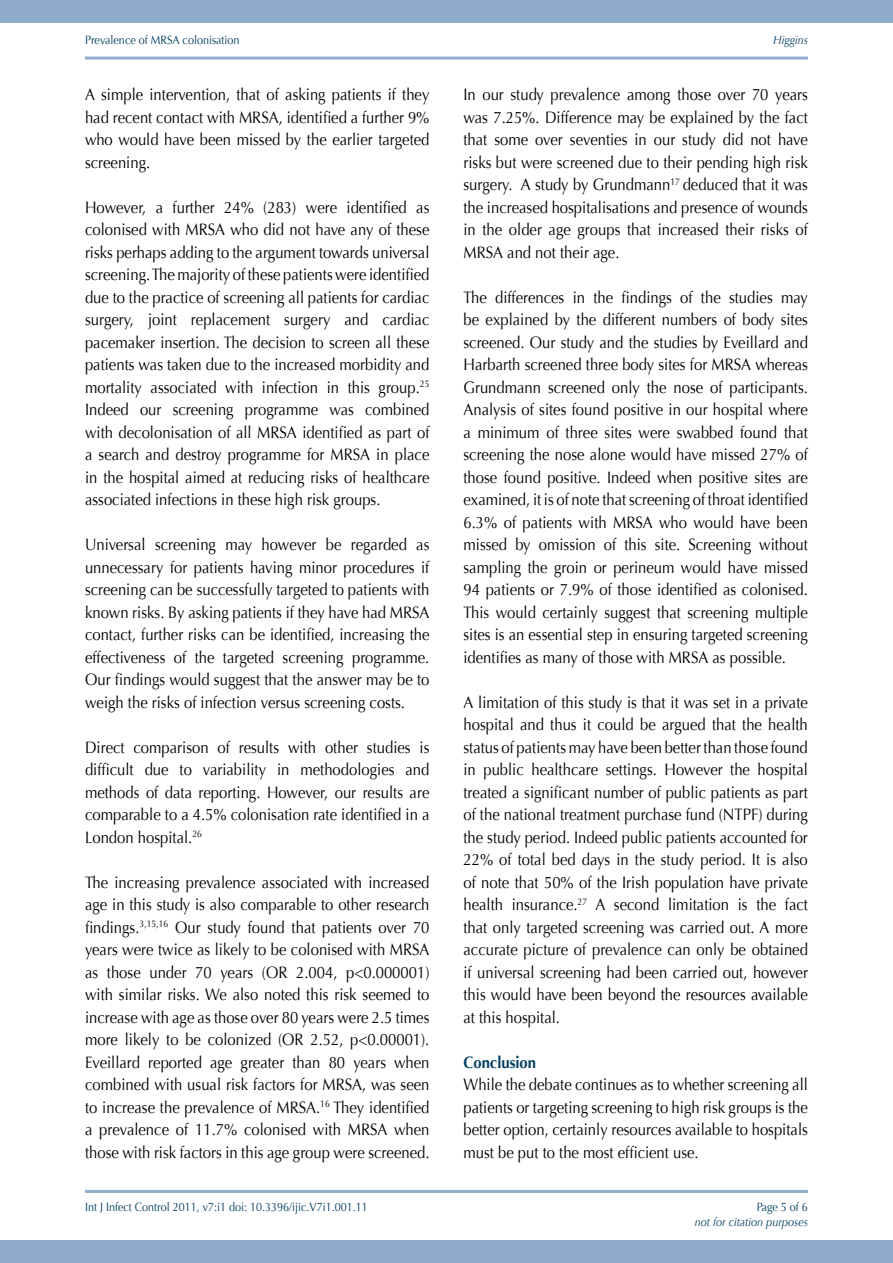
<style>
.page{position:relative;width:893px;height:1263px;background:#fff}
.page>*{position:absolute;margin:0;border:0;box-sizing:border-box;transform-origin:0 0}
.t1{font:16.5px/22.5px "Optima";color:#000;text-align:justify;scale:.9 1}
.t2{font:700 16.5px "Optima";color:#003e61;scale:.9 1}
.t3{font:12px "Optima";color:#003e61;scale:.9 1}
.t4{font:italic 12px "Optima";color:#003e61;scale:.9 1}
</style>
<div class="page">
<div style="left:0;top:0;width:893px;height:23px;background:#8faccd"></div>
<div style="left:0;top:1240px;width:893px;height:23px;background:#8faccd"></div>
<hr style="left:85px;top:1190px;width:723px;height:3px;background:#8faccd">
<hr style="left:85px;top:57px;width:723px;height:3px;background:#8faccd">
<p class="t3" style="left:85px;top:33px;width:173px">Prevalence of MRSA colonisation</p>
<p class="t4" style="left:773px;top:33px;width:40px">Higgins</p>
<p class="t1" style="left:85px;top:84px;width:384px">A simple intervention, that of asking patients if they had recent contact with MRSA, identified a further 9% who would have been missed by the earlier targeted screening.</p>
<p class="t1" style="left:85px;top:196px;width:384px">However, a further 24% (283) were identified as colonised with MRSA who did not have any of these risks perhaps adding to the argument towards universal screening. The majority of these patients were identified due to the practice of screening all patients for cardiac surgery, joint replacement surgery and cardiac pacemaker insertion. The decision to screen all these patients was taken due to the increased morbidity and mortality associated with infection in this group.<sup>25<br></sup>Indeed our screening programme was combined with decolonisation of all MRSA identified as part of a search and destroy programme for MRSA in place in the hospital aimed at reducing risks of healthcare associated infections in these high risk groups.</p>
<p class="t1" style="left:85px;top:534px;width:384px">Universal screening may however be regarded as unnecessary for patients having minor procedures if screening can be successfully targeted to patients with known risks. By asking patients if they have had MRSA contact, further risks can be identified, increasing the effectiveness of the targeted screening programme.<br>Our findings would suggest that the answer may be to weigh the risks of infection versus screening costs.</p>
<p class="t1" style="left:85px;top:736px;width:384px">Direct comparison of results with other studies is difficult due to variability in methodologies and methods of data reporting. However, our results are comparable to a 4.5% colonisation rate identified in a London hospital.<sup>26</sup></p>
<p class="t1" style="left:85px;top:871px;width:384px">The increasing prevalence associated with increased age in this study is also comparable to other research findings.<sup>3,15,16</sup> Our study found that patients over 70 years were twice as likely to be colonised with MRSA as those under 70 years (OR 2.004, p&lt;0.000001) with similar risks. We also noted this risk seemed to increase with age as those over 80 years were 2.5 times more likely to be colonized (OR 2.52, p&lt;0.00001).<br>Eveillard reported age greater than 80 years when combined with usual risk factors for MRSA, was seen to increase the prevalence of MRSA.<sup>16</sup> They identified a prevalence of 11.7% colonised with MRSA when those with risk factors in this age group were screened.</p>
<p class="t3" style="left:85px;top:1200px;width:316px">Int J Infect Control 2011, v7:i1 doi: 10.3396/ijic.V7i1.001.11</p>
<p class="t1" style="left:463px;top:84px;width:384px">In our study prevalence among those over 70 years was 7.25%. Difference may be explained by the fact that some over seventies in our study did not have risks but were screened due to their pending high risk surgery. A study by Grundmann<sup>17</sup> deduced that it was the increased hospitalisations and presence of wounds in the older age groups that increased their risks of MRSA and not their age.</p>
<p class="t1" style="left:463px;top:286px;width:384px">The differences in the findings of the studies may be explained by the different numbers of body sites screened. Our study and the studies by Eveillard and Harbarth screened three body sites for MRSA whereas Grundmann screened only the nose of participants.<br>Analysis of sites found positive in our hospital where a minimum of three sites were swabbed found that screening the nose alone would have missed 27% of those found positive. Indeed when positive sites are examined, it is of note that screening of throat identified 6.3% of patients with MRSA who would have been missed by omission of this site. Screening without sampling the groin or perineum would have missed 94 patients or 7.9% of those identified as colonised.<br>This would certainly suggest that screening multiple sites is an essential step in ensuring targeted screening identifies as many of those with MRSA as possible.</p>
<p class="t1" style="left:463px;top:691px;width:384px">A limitation of this study is that it was set in a private hospital and thus it could be argued that the health status of patients may have been better than those found in public healthcare settings. However the hospital treated a significant number of public patients as part of the national treatment purchase fund (NTPF) during the study period. Indeed public patients accounted for 22% of total bed days in the study period. It is also of note that 50% of the Irish population have private health insurance.<sup>27</sup> A second limitation is the fact that only targeted screening was carried out. A more accurate picture of prevalence can only be obtained if universal screening had been carried out, however this would have been beyond the resources available at this hospital.</p>
<p class="t2" style="left:463px;top:1053px;width:82px">Conclusion</p>
<p class="t1" style="left:463px;top:1074px;width:384px">While the debate continues as to whether screening all patients or targeting screening to high risk groups is the better option, certainly resources available to hospitals must be put to the most efficient use.</p>
<p class="t3" style="left:757px;top:1200px;width:58px">Page 5 of 6</p>
<p class="t4" style="left:695px;top:1215px;width:127px">not for citation purposes</p>
</div>
